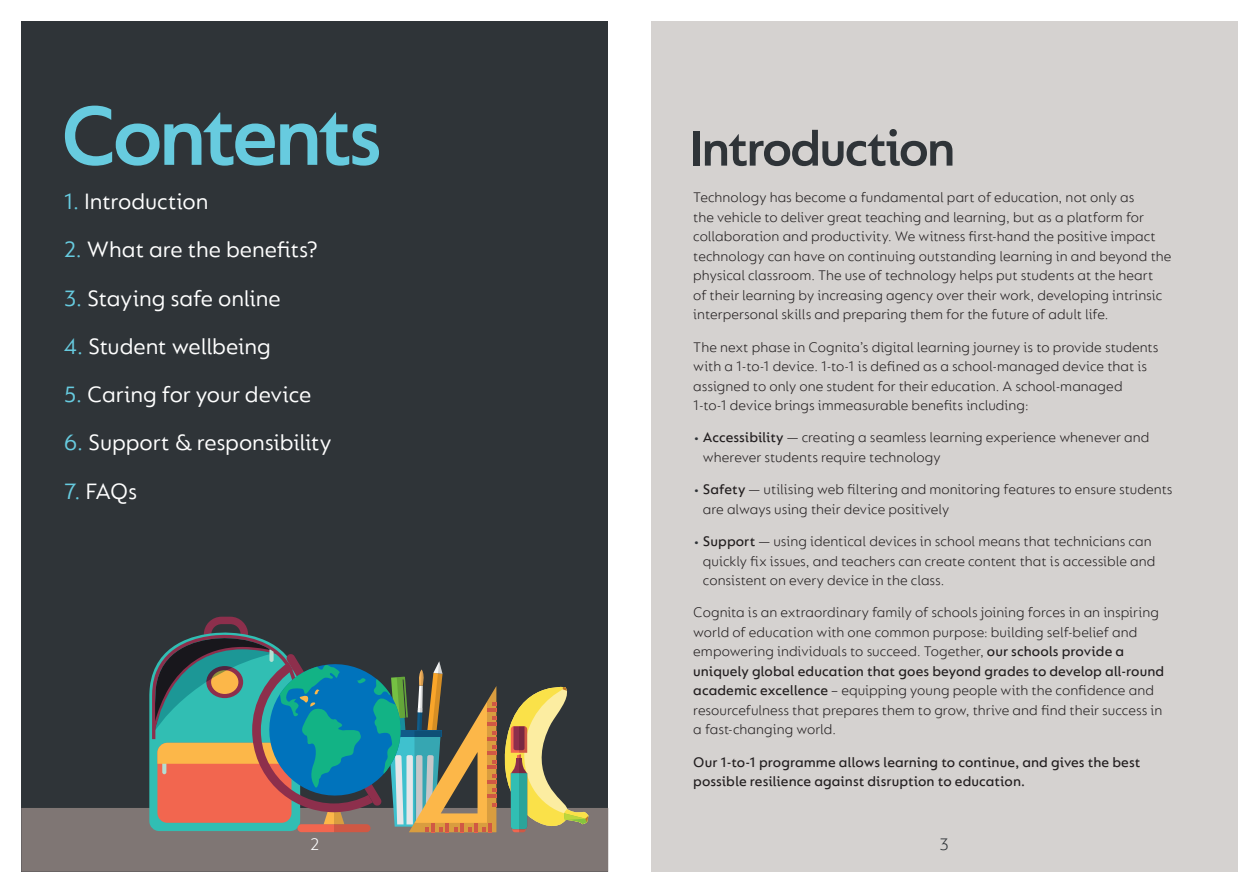
<style>
.page{position:relative;width:1259px;height:893px;background:#fff}
.page>*{position:absolute;margin:0;border:0;box-sizing:border-box;transform-origin:0 0}
.t1{font:600 90px "FS Lucas";letter-spacing:-.055em;color:#67cbdf}
.t2{font:600 54px "FS Lucas";letter-spacing:-.045em;color:#2f3438}
.t3{font:24px "FS Lucas";letter-spacing:-.01em;color:#fff}
.Page_Number_-_Align{font:300 18px "FS Lucas";color:#fff}
.Page_Number_-_Align-2{font:300 18px "FS Lucas";color:#2f3438}
.t4{font:300 15px/19.5px "FS Lucas";color:#231f20}
.t5{font:500 15px/19.5px "FS Lucas";color:#231f20}
.s1{color:#67cbdf}
.s2{color:#2f3438}
.s3{font-weight:500}
</style>
<div class="page">
<div style="left:21px;top:21px;width:587px;height:851px;background:#2f3438"></div>
<svg style="left:21px;top:617px;width:587px;height:255px"></svg>
<div style="left:651px;top:21px;width:586px;height:851px;background:#d5d2d0"></div>
<p class="t1" style="left:60px;top:84px;width:323px">Contents</p>
<p class="t3" style="left:64px;top:188px;width:146px"><span class="s1">1.</span> Introduction</p>
<p class="t3" style="left:64px;top:236px;width:255px"><span class="s1">2.</span> What are the benefits?</p>
<p class="t3" style="left:64px;top:284px;width:218px"><span class="s1">3.</span> Staying safe online</p>
<p class="t3" style="left:64px;top:332px;width:208px"><span class="s1">4.</span> Student wellbeing</p>
<p class="t3" style="left:64px;top:381px;width:249px"><span class="s1">5.</span> Caring for your device</p>
<p class="t3" style="left:64px;top:429px;width:269px"><span class="s1">6.</span> Support &amp; responsibility</p>
<p class="t3" style="left:64px;top:477px;width:75px"><span class="s1">7.</span> FAQs</p>
<p class="t2" style="left:689px;top:117px;width:268px">Introduction</p>
<p class="t4" style="left:693px;top:188px;width:480px">Technology has become a fundamental part of education, not only as<br>the vehicle to deliver great teaching and learning, but as a platform for collaboration and productivity. We witness first-hand the positive impact technology can have on continuing outstanding learning in and beyond the physical classroom. The use of technology helps put students at the heart<br>of their learning by increasing agency over their work, developing intrinsic interpersonal skills and preparing them for the future of adult life.</p>
<p class="t4" style="left:693px;top:337px;width:467px">The next phase in Cognita’s digital learning journey is to provide students with a 1-to-1 device. 1-to-1 is defined as a school-managed device that is assigned to only one student for their education. A school-managed 1-to-1 device brings immeasurable benefits including:</p>
<p class="t4" style="left:703px;top:428px;width:448px;text-indent:-10px"><span class="s2">•</span> <span class="s3">Accessibility</span> — creating a seamless learning experience whenever and wherever students require technology</p>
<p class="t4" style="left:703px;top:479px;width:471px;text-indent:-10px"><span class="s2">•</span> <span class="s3">Safety</span> — utilising web filtering and monitoring features to ensure students are always using their device positively</p>
<p class="t4" style="left:703px;top:531px;width:454px;text-indent:-10px"><span class="s2">•</span> <span class="s3">Support</span> — using identical devices in school means that technicians can quickly fix issues, and teachers can create content that is accessible and consistent on every device in the class.</p>
<p class="t4" style="left:693px;top:602px;width:472px">Cognita is an extraordinary family of schools joining forces in an inspiring world of education with one common purpose: building self-belief and empowering individuals to succeed. Together, <span class="s3">our schools provide a uniquely global education that goes beyond grades to develop all-round academic excellence</span> – equipping young people with the confidence and resourcefulness that prepares them to grow, thrive and find their success in a fast-changing world.</p>
<p class="t5" style="left:693px;top:752px;width:448px">Our 1-to-1 programme allows learning to continue, and gives the best possible resilience against disruption to education.</p>
<p class="Page_Number_-_Align" style="left:310px;top:834px;width:11px">2</p>
<p class="Page_Number_-_Align-2" style="left:939px;top:834px;width:11px">3</p>
</div>
